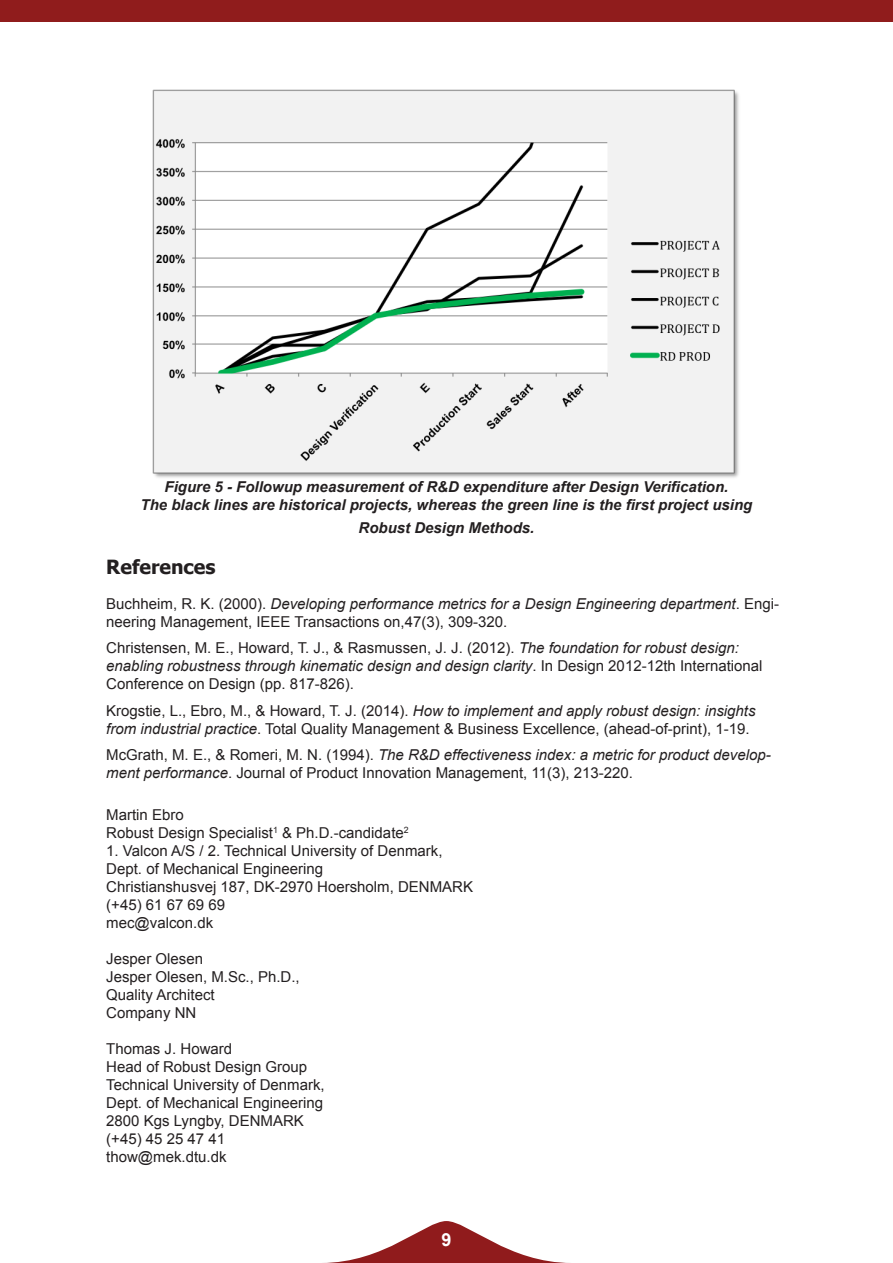
<style>
.page{position:relative;width:893px;height:1263px;background:#fff}
.page>*{position:absolute;margin:0;border:0;box-sizing:border-box;transform-origin:0 0}
.t1{font:700 19.5px "Tahoma";color:#231f20}
.t2{font:700 18px "Arial";color:#fff}
.t3{font:15px/18px "Arial";color:#231f20}
.t4{font:italic 700 15px/18px "Arial";color:#231f20;text-align:center}
.s1{font-style:italic}
</style>
<div class="page">
<svg style="left:324px;top:1221px;width:245px;height:42px"></svg>
<div style="left:0;top:0;width:893px;height:21px;background:#901c1c"></div>
<img style="left:152px;top:89px;width:587px;height:389px">
<p class="t4" style="left:141px;top:478px;width:613px">Figure 5 - Followup measurement of R&amp;D expenditure after Design Verification.<br>The black lines are historical projects, whereas the green line is the first project using</p>
<p class="t4" style="left:359px;top:519px;width:177px">Robust Design Methods.</p>
<h1 class="t1" style="left:106px;top:553px;width:111px">References</h1>
<p class="t3" style="left:106px;top:594px;width:674px">Buchheim, R. K. (2000). <span class="s1">Developing performance metrics for a Design Engineering department</span>. Engi&shy;neering Management, IEEE Transactions on,47(3), 309-320.</p>
<p class="t3" style="left:106px;top:639px;width:658px">Christensen, M. E., Howard, T. J., &amp; Rasmussen, J. J. (2012). <span class="s1">The foundation for robust design: enabling robustness through kinematic design and design clarity</span>. In Design 2012-12th International<br>Conference on Design (pp. 817-826).</p>
<p class="t3" style="left:106px;top:701px;width:651px">Krogstie, L., Ebro, M., &amp; Howard, T. J. (2014). <span class="s1">How to implement and apply robust design: insights from industrial practice</span>. Total Quality Management &amp; Business Excellence, (ahead-of-print), 1-19.</p>
<p class="t3" style="left:106px;top:746px;width:666px">McGrath, M. E., &amp; Romeri, M. N. (1994). <span class="s1">The R&amp;D effectiveness index: a metric for product develop&shy;ment performance</span>. Journal of Product Innovation Management, 11(3), 213-220.</p>
<p class="t3" style="left:106px;top:806px;width:304px">Martin Ebro<br>Robust Design Specialist<sup>1</sup> &amp; Ph.D.-candidate<sup>2</sup></p>
<p class="t3" style="left:106px;top:842px;width:368px">1. Valcon A/S / 2. Technical University of Denmark, Dept. of Mechanical Engineering<br>Christianshusvej 187, DK-2970 Hoersholm, DENMARK (+45) 61 67 69 69<br>mec@valcon.dk</p>
<p class="t3" style="left:106px;top:950px;width:195px">Jesper Olesen<br>Jesper Olesen, M.Sc., Ph.D.,<br>Quality Architect<br>Company NN</p>
<p class="t3" style="left:106px;top:1040px;width:220px">Thomas J. Howard<br>Head of Robust Design Group<br>Technical University of Denmark,<br>Dept. of Mechanical Engineering<br>2800 Kgs Lyngby, DENMARK (+45) 45 25 47 41 thow@mek.dtu.dk</p>
<p class="t2" style="left:441px;top:1228px;width:12px">9</p>
</div>
